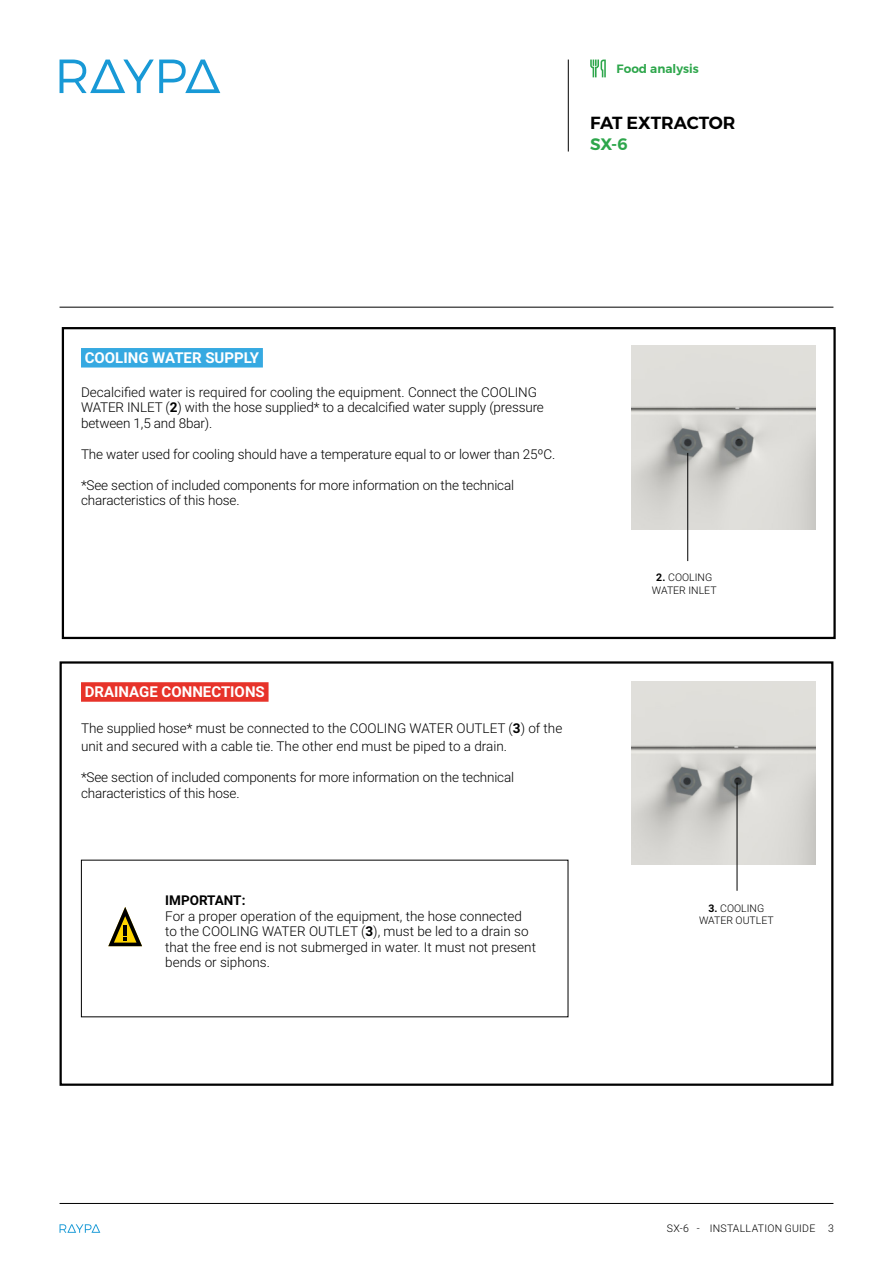
<style>
.page{position:relative;width:893px;height:1263px;background:#fff}
.page>*{position:absolute;margin:0;border:0;box-sizing:border-box;transform-origin:0 0}
.t1{font:600 17.4px "Montserrat";color:#000}
.t2{font:600 16.5px "Montserrat";color:#2da64b}
.t3{font:700 15px "Roboto";color:#fff}
.t4{font:300 13.5px/15.6px "Roboto";letter-spacing:-.01em;color:#000}
.t5{font:700 13.5px "Roboto";color:#000}
.t6{font:600 12px "Montserrat";color:#2da64b}
.t7{font:300 10.5px/12.6px "Roboto";color:#000;text-align:center}
.t8{font:300 10.5px "Roboto";letter-spacing:.02em;color:#000}
.s1{font-weight:700}
</style>
<div class="page">
<hr style="left:568px;top:60px;width:1px;height:92px;background:#000">
<svg style="left:590px;top:60px;width:16px;height:17px"></svg>
<svg style="left:60px;top:1224px;width:40px;height:9px"></svg>
<hr style="left:60px;top:1203px;width:773px;height:1px;background:#000">
<hr style="left:60px;top:307px;width:773px;height:1px;background:#000">
<svg style="left:60px;top:60px;width:160px;height:33px"></svg>
<div style="left:62px;top:327px;width:774px;height:312px;border:2px solid #000"></div>
<div style="left:60px;top:661px;width:773px;height:425px;border:2px solid #000"></div>
<div style="left:81px;top:348px;width:182px;height:19px;background:#36a9e1"></div>
<div style="left:81px;top:682px;width:188px;height:20px;background:#e7332a"></div>
<img style="left:632px;top:346px;width:183px;height:183px">
<img style="left:632px;top:681px;width:183px;height:184px">
<hr style="left:737px;top:783px;width:1px;height:108px;background:#000">
<hr style="left:687px;top:453px;width:1px;height:108px;background:#000">
<svg style="left:108px;top:907px;width:34px;height:39px"></svg>
<p class="t6" style="left:617px;top:59px;width:84px">Food analysis</p>
<p class="t1" style="left:590px;top:109px;width:147px">FAT EXTRACTOR</p>
<p class="t2" style="left:590px;top:131px;width:39px">SX-6</p>
<p class="t3" style="left:85px;top:347px;width:176px">COOLING WATER SUPPLY</p>
<p class="t4" style="left:81px;top:383px;width:464px">Decalcified water is required for cooling the equipment. Connect the COOLING<br>WATER INLET (<span class="s1">2</span>) with the hose supplied* to a decalcified water supply (pressure between 1,5 and 8bar).</p>
<p class="t4" style="left:81px;top:446px;width:476px">The water used for cooling should have a temperature equal to or lower than 25ºC.</p>
<p class="t4" style="left:81px;top:477px;width:435px">*See section of included components for more information on the technical characteristics of this hose.</p>
<p class="t3" style="left:85px;top:681px;width:182px">DRAINAGE CONNECTIONS</p>
<p class="t4" style="left:81px;top:719px;width:483px;line-height:18px">The supplied hose* must be connected to the COOLING WATER OUTLET (<span class="s1">3</span>) of the unit and secured with a cable tie. The other end must be piped to a drain.</p>
<p class="t4" style="left:81px;top:769px;width:435px">*See section of included components for more information on the technical characteristics of this hose.</p>
<p class="t5" style="left:165px;top:891px;width:82px">IMPORTANT:</p>
<p class="t4" style="left:165px;top:908px;width:372px">For a proper operation of the equipment, the hose connected to the COOLING WATER OUTLET (<span class="s1">3</span>), must be led to a drain so that the free end is not submerged in water. It must not present bends or siphons.</p>
<p class="t7" style="left:652px;top:571px;width:66px"><span class="s1">2.</span> COOLING<br>WATER INLET</p>
<p class="t7" style="left:699px;top:901px;width:76px"><span class="s1">3.</span> COOLING<br>WATER OUTLET</p>
<p class="t8" style="left:667px;top:1221px;width:168px">SX-6 - INSTALLATION GUIDE 3</p>
</div>
